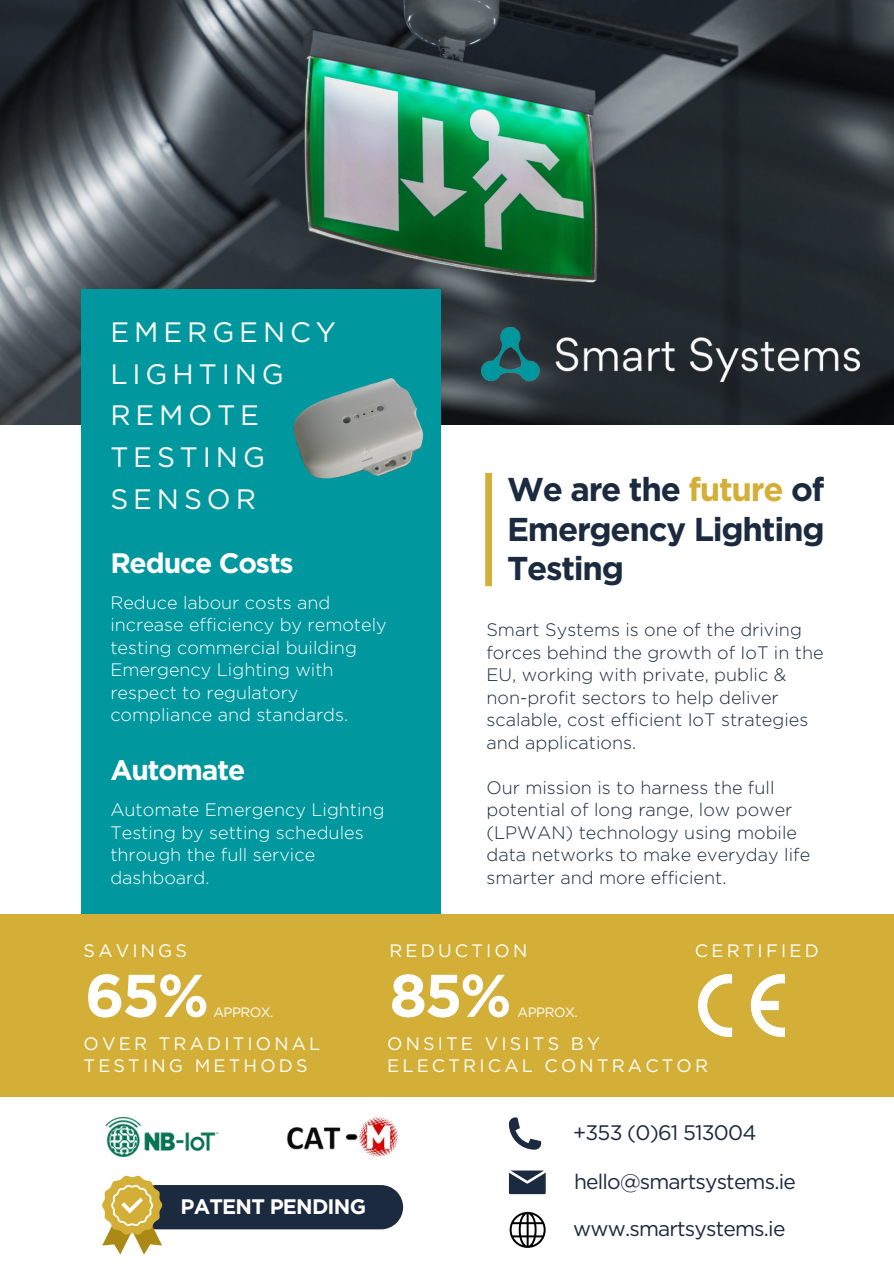
<style>
.page{position:relative;width:894px;height:1264px;background:#fff}
.page>*{position:absolute;margin:0;border:0;box-sizing:border-box;transform-origin:0 0}
.t1{font:700 60px "Gotham";color:#fff}
.t2{font:700 33px/39.3px "Gotham";letter-spacing:-.04em;color:#1b2a3f;text-align:justify}
.t3{font:28.05px/41.7px "Gotham";letter-spacing:.175em;color:#fff}
.t4{font:700 28.05px "Gotham";letter-spacing:-.04em;color:#fff}
.t5{font:21px "Gotham";letter-spacing:-.04em;color:#1b2a3f}
.t6{font:700 21px "Gotham";letter-spacing:-.04em;color:#fff}
.t7{font:300 18px/22.5px "Gotham";color:#1b2a3f}
.t8{font:300 18px/22.5px "Gotham";color:#fff}
.t9{font:18px/21.3px "Gotham";letter-spacing:.175em;color:#fff}
.t10{font:13.5px "Gotham";letter-spacing:-.04em;color:#fff}
.s1{color:#d4af37}
</style>
<div class="page">
<img style="left:0;top:0;width:893px;height:425px">
<div style="left:82px;top:289px;width:359px;height:661px;background:#00989e"></div>
<div style="left:0;top:914px;width:893px;height:183px;background:#d4af37"></div>
<svg style="left:509px;top:1117px;width:32px;height:32px"></svg>
<svg style="left:509px;top:1170px;width:36px;height:24px"></svg>
<div style="left:485px;top:473px;width:7px;height:113px;background:#d4af37"></div>
<img style="left:698px;top:974px;width:86px;height:62px">
<img style="left:482px;top:327px;width:376px;height:54px">
<img style="left:293px;top:378px;width:131px;height:101px">
<svg style="left:509px;top:1211px;width:36px;height:36px"></svg>
<img style="left:286px;top:1117px;width:113px;height:39px">
<img style="left:105px;top:1117px;width:114px;height:39px">
<svg style="left:102px;top:1175px;width:301px;height:79px"></svg>
<p class="t3" style="left:110px;top:311px;width:227px">EMERGENCY<br>LIGHTING<br>REMOTE<br>TESTING<br>SENSOR</p>
<h2 class="t4" style="left:110px;top:545px;width:185px">Reduce Costs</h2>
<p class="t8" style="left:110px;top:591px;width:278px">Reduce labour costs and increase efficiency by remotely testing commercial building<br>Emergency Lighting with respect to regulatory compliance and standards.</p>
<p class="t4" style="left:110px;top:752px;width:136px">Automate</p>
<p class="t8" style="left:110px;top:798px;width:276px">Automate Emergency Lighting<br>Testing by setting schedules through the full service dashboard.</p>
<h4 class="t2" style="left:507px;top:470px;width:319px">We are the <span class="s1">future</span> of Emergency Lighting Testing</h4>
<p class="t7" style="left:486px;top:618px;width:338px">Smart Systems is one of the driving forces behind the growth of IoT in the EU, working with private, public &amp; non-profit sectors to help deliver scalable, cost efficient IoT strategies and applications.</p>
<p class="t7" style="left:486px;top:776px;width:325px">Our mission is to harness the full potential of long range, low power (LPWAN) technology using mobile data networks to make everyday life smarter and more efficient.</p>
<p class="t9" style="left:84px;top:940px;width:105px">SAVINGS</p>
<p class="t1" style="left:85px;top:959px;width:126px">65%</p>
<p class="t9" style="left:389px;top:940px;width:139px">REDUCTION</p>
<p class="t1" style="left:389px;top:959px;width:124px">85%</p>
<p class="t9" style="left:387px;top:1033px;width:322px">ONSITE VISITS BY<br>ELECTRICAL CONTRACTOR</p>
<p class="t9" style="left:694px;top:940px;width:125px">CERTIFIED</p>
<h6 class="t10" style="left:213px;top:1003px;width:61px">APPROX.</h6>
<p class="t10" style="left:517px;top:1003px;width:61px">APPROX.</p>
<p class="t9" style="left:84px;top:1033px;width:238px">OVER TRADITIONAL<br>TESTING METHODS</p>
<h5 class="t6" style="left:180px;top:1193px;width:187px">PATENT PENDING</h5>
<p class="t5" style="left:573px;top:1119px;width:185px">+353 (0)61 513004</p>
<p class="t5" style="left:574px;top:1168px;width:223px">hello@smartsystems.ie</p>
<p class="t5" style="left:573px;top:1215px;width:214px">www.smartsystems.ie</p>
</div>
